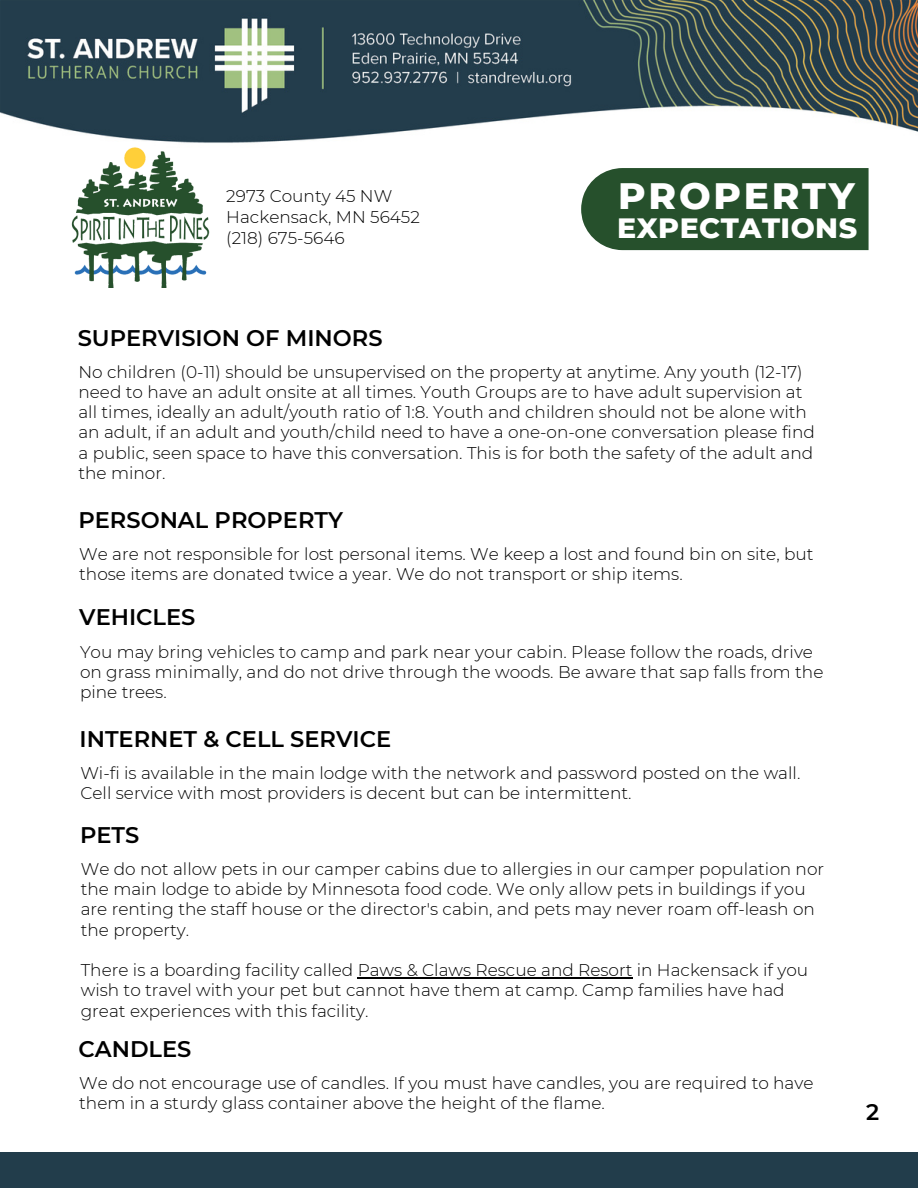
<style>
.page{position:relative;width:918px;height:1188px;background:#fff}
.page>*{position:absolute;margin:0;border:0;box-sizing:border-box;transform-origin:0 0}
.t1{font:800 37.5px "Montserrat";letter-spacing:.075em;color:#fff}
.t2{font:800 28.5px "Montserrat";letter-spacing:.015em;color:#fff}
.t3{font:600 22.5px "Montserrat";color:#000}
.t4{font:300 16.95px/20.2px "Montserrat";color:#000}
</style>
<div class="page">
<div style="left:0;top:1153px;width:918px;height:35px;background:#223d4b"></div>
<img style="left:0;top:0;width:918px;height:143px">
<img style="left:57px;top:140px;width:167px;height:148px">
<div style="left:581px;top:168px;width:288px;height:82px;background:#26502c"></div>
<hr style="left:358px;top:977px;width:113px;height:1px;background:#000">
<hr style="left:471px;top:977px;width:161px;height:1px;background:#000">
<p class="t4" style="left:226px;top:186px;width:167px">2973 County 45 NW</p>
<p class="t4" style="left:226px;top:207px;width:195px">Hackensack, MN 56452</p>
<p class="t4" style="left:226px;top:228px;width:120px">(218) 675-5646</p>
<p class="t1" style="left:618px;top:172px;width:238px">PROPERTY</p>
<p class="t2" style="left:617px;top:210px;width:241px">EXPECTATIONS</p>
<p class="t3" style="left:78px;top:325px;width:306px">SUPERVISION OF MINORS</p>
<p class="t4" style="left:78px;top:362px;width:738px">No children (0-11) should be unsupervised on the property at anytime. Any youth (12-17) need to have an adult onsite at all times. Youth Groups are to have adult supervision at all times, ideally an adult/youth ratio of 1:8. Youth and children should not be alone with an adult, if an adult and youth/child need to have a one-on-one conversation please find a public, seen space to have this conversation. This is for both the safety of the adult and the minor.</p>
<p class="t3" style="left:78px;top:507px;width:266px">PERSONAL PROPERTY</p>
<p class="t4" style="left:79px;top:544px;width:736px">We are not responsible for lost personal items. We keep a lost and found bin on site, but those items are donated twice a year. We do not transport or ship items.</p>
<p class="t3" style="left:79px;top:604px;width:118px">VEHICLES</p>
<p class="t4" style="left:80px;top:642px;width:745px">You may bring vehicles to camp and park near your cabin. Please follow the roads, drive on grass minimally, and do not drive through the woods. Be aware that sap falls from the pine trees.</p>
<p class="t3" style="left:80px;top:725px;width:313px">INTERNET &amp; CELL SERVICE</p>
<p class="t4" style="left:80px;top:763px;width:722px">Wi-fi is available in the main lodge with the network and password posted on the wall.<br>Cell service with most providers is decent but can be intermittent.</p>
<p class="t3" style="left:80px;top:821px;width:61px">PETS</p>
<p class="t4" style="left:81px;top:859px;width:745px">We do not allow pets in our camper cabins due to allergies in our camper population nor the main lodge to abide by Minnesota food code. We only allow pets in buildings if you are renting the staff house or the director's cabin, and pets may never roam off-leash on the property.</p>
<p class="t4" style="left:81px;top:960px;width:729px">There is a boarding facility called Paws &amp; Claws Rescue and Resort in Hackensack if you wish to travel with your pet but cannot have them at camp. Camp families have had great experiences with this facility.</p>
<p class="t3" style="left:78px;top:1035px;width:114px">CANDLES</p>
<p class="t4" style="left:79px;top:1073px;width:736px">We do not encourage use of candles. If you must have candles, you are required to have them in a sturdy glass container above the height of the flame.</p>
<p class="t3" style="left:866px;top:1098px;width:15px">2</p>
</div>
